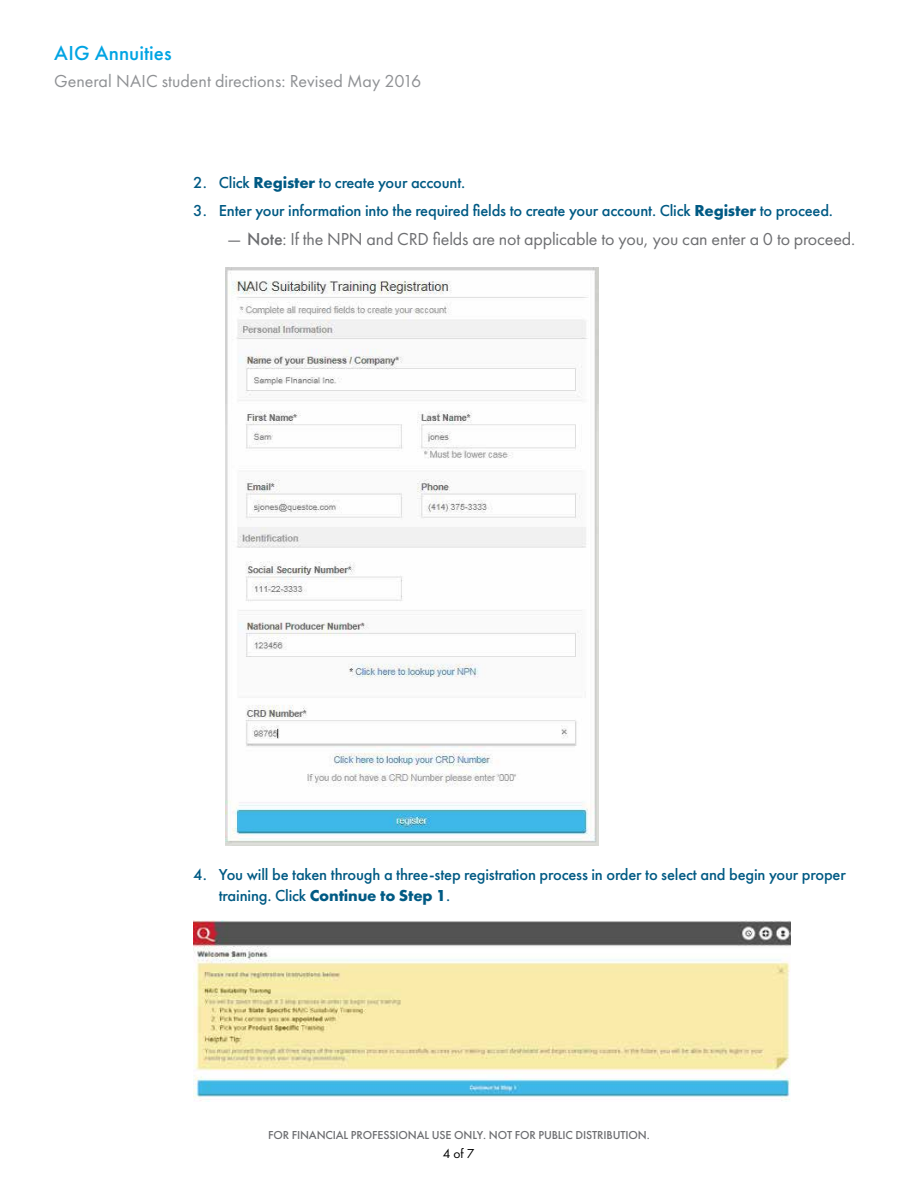
<style>
.page{position:relative;width:918px;height:1188px;background:#fff}
.page>*{position:absolute;margin:0;border:0;box-sizing:border-box;transform-origin:0 0}
.t1{font:500 21px "Futura PT";letter-spacing:.005em;color:#00a4e3}
.t2{font:18px "Futura PT";letter-spacing:-.01em;color:#6d6e71}
.t3{font:18px "Futura PT";color:#8f9194}
.t4{font:500 16.5px/21px "Futura PT";letter-spacing:-.01em;color:#005a84}
.t5{font:13.5px "Futura PT";color:#000}
.t6{font:500 12px "Futura PT";letter-spacing:-.01em;color:#6d6e71}
.s1{font-weight:700}
.s2{font-weight:500}
</style>
<div class="page">
<img style="left:226px;top:268px;width:372px;height:578px">
<img style="left:193px;top:921px;width:597px;height:181px">
<p class="t1" style="left:54px;top:40px;width:119px">AIG Annuities</p>
<p class="t3" style="left:54px;top:71px;width:369px">General NAIC student directions: Revised May 2016</p>
<p class="t4" style="left:193px;top:172px;width:274px">2. Click <span class="s1">Register</span> to create your account.</p>
<p class="t4" style="left:193px;top:200px;width:641px">3. Enter your information into the required fields to create your account. Click <span class="s1">Register</span> to proceed.</p>
<p class="t2" style="left:227px;top:228px;width:630px">― <span class="s2">Note</span>: If the NPN and CRD fields are not applicable to you, you can enter a 0 to proceed.</p>
<p class="t4" style="left:219px;top:864px;width:629px;text-indent:-25px">4. You will be taken through a three-step registration process in order to select and begin your proper training. Click <span class="s1">Continue to Step 1</span>.</p>
<p class="t6" style="left:268px;top:1128px;width:383px">FOR FINANCIAL PROFESSIONAL USE ONLY. NOT FOR PUBLIC DISTRIBUTION.</p>
<p class="t5" style="left:443px;top:1146px;width:33px">4 of 7</p>
</div>
